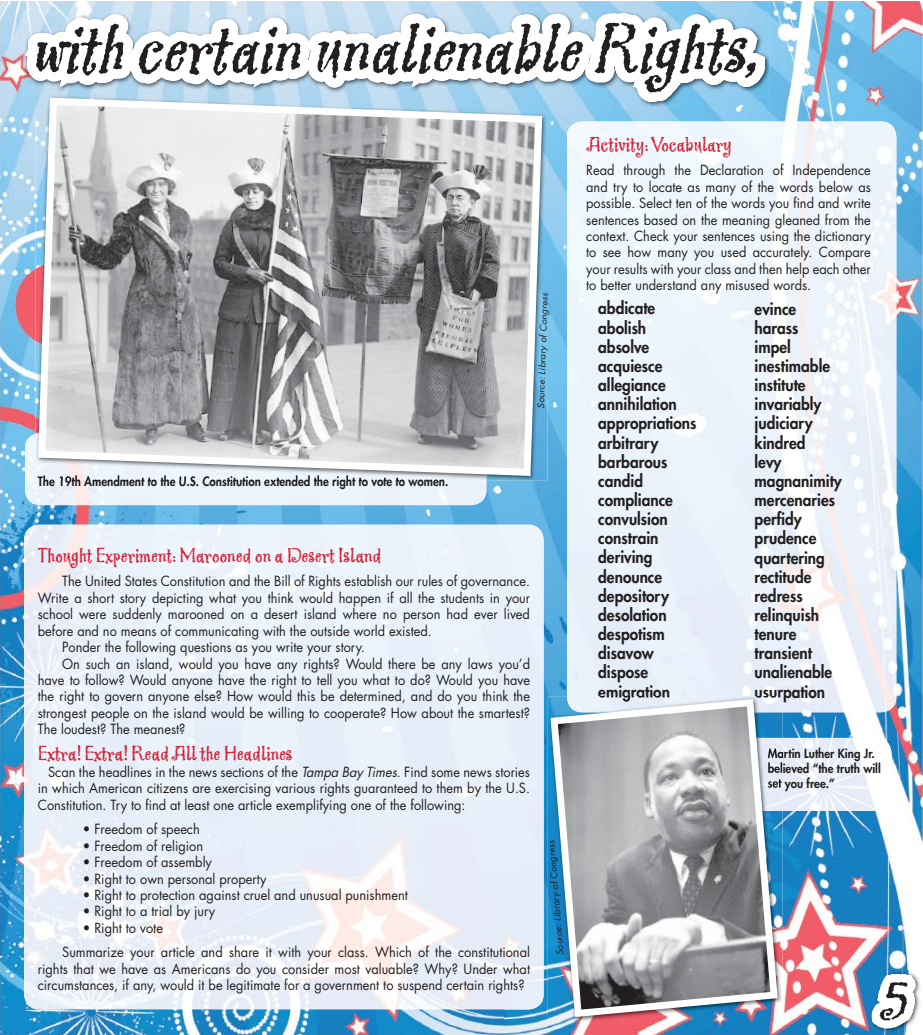
<style>
.page{position:relative;width:923px;height:1035px;background:#fff}
.page>*{position:absolute;margin:0;border:0;box-sizing:border-box;transform-origin:0 0}
.t1{font:italic 73.88px "Greymantle MVB";color:#231f20;scale:.94 1}
.t2{font:italic 54.75px "Greymantle MVB";color:#231f20;scale:.94 1}
.t3{font:21.88px "Greymantle MVB";color:#d22238;scale:.94 1}
.t4{font:800 16.38px/19.1px "Futura";color:#231f20;scale:.94 1}
.t5{font:13.62px/16.4px "Futura";color:#231f20;text-align:justify;scale:.94 1}
.t6{font:800 12.25px/14.8px "Futura";color:#231f20;scale:.94 1}
.t7{font:italic 9px "Futura";color:#231f20;scale:1.07 1}
.s1{font-style:italic}
</style>
<div class="page">
<img style="left:756px;top:1px;width:166px;height:129px">
<img style="left:0;top:1px;width:756px;height:42px">
<img style="left:0;top:43px;width:41px;height:992px">
<img style="left:547px;top:107px;width:209px;height:23px">
<img style="left:881px;top:130px;width:41px;height:600px">
<img style="left:546px;top:130px;width:41px;height:905px">
<img style="left:41px;top:481px;width:505px;height:80px">
<img style="left:504px;top:561px;width:42px;height:474px">
<img style="left:756px;top:712px;width:125px;height:323px">
<img style="left:587px;top:1022px;width:169px;height:13px">
<img style="left:41px;top:1009px;width:463px;height:26px">
<img style="left:567px;top:122px;width:329px;height:590px">
<img style="left:598px;top:685px;width:71px;height:11px">
<img style="left:755px;top:685px;width:69px;height:17px">
<img style="left:24px;top:525px;width:519px;height:484px">
<img style="left:23px;top:11px;width:746px;height:96px">
<svg style="left:25px;top:13px;width:740px;height:89px"></svg>
<img style="left:859px;top:730px;width:63px;height:305px">
<img style="left:25px;top:434px;width:461px;height:71px">
<div style="left:38px;top:481px;width:410px;height:8px;background:#edf4fb"></div>
<img style="left:486px;top:398px;width:61px;height:83px">
<img style="left:35px;top:95px;width:512px;height:12px">
<img style="left:38px;top:476px;width:410px;height:5px">
<svg style="left:38px;top:98px;width:504px;height:378px;background:#aeb0b3"></svg>
<img style="left:782px;top:738px;width:109px;height:73px">
<img style="left:782px;top:748px;width:92px;height:13px">
<img style="left:782px;top:762px;width:98px;height:11px">
<img style="left:782px;top:777px;width:52px;height:14px">
<img style="left:547px;top:696px;width:235px;height:326px">
<img style="left:567px;top:696px;width:215px;height:16px">
<img style="left:598px;top:696px;width:71px;height:3px">
<img style="left:755px;top:696px;width:27px;height:6px">
<img style="left:777px;top:748px;width:5px;height:25px">
<img style="left:777px;top:777px;width:5px;height:14px">
<svg style="left:550px;top:699px;width:227px;height:318px;background:#a2abb3"></svg>
<h1 class="t1" style="left:30px;top:6px;width:795px">withcertainunalienableRig hts,</h1>
<p class="t6" style="left:38px;top:474px;width:438px">The 19th Amendment to the U.S. Constitution extended the right to vote to women.</p>
<p class="t7" style="left:534px;top:408px;width:109px;rotate:-88deg">Source: Library of Congress</p>
<h3 class="t3" style="left:38px;top:542px;width:367px">Thought Experiment: Marooned on a Desert Island</h3>
<p class="t5" style="left:62px;top:573px;width:499px">The United States Constitution and the Bill of Rights establish our rules of governance.</p>
<p class="t5" style="left:38px;top:589px;width:525px">Write a short story depicting what you think would happen if all the students in your</p>
<p class="t5" style="left:38px;top:606px;width:525px">school were suddenly marooned on a desert island where no person had ever lived</p>
<p class="t5" style="left:38px;top:622px;width:420px">before and no means of communicating with the outside world existed.</p>
<p class="t5" style="left:62px;top:639px;width:324px">Ponder the following questions as you write your story.</p>
<p class="t5" style="left:62px;top:655px;width:499px">On such an island, would you have any rights? Would there be any laws you’d</p>
<p class="t5" style="left:38px;top:672px;width:525px">have to follow? Would anyone have the right to tell you what to do? Would you have</p>
<p class="t5" style="left:38px;top:688px;width:525px">the right to govern anyone else? How would this be determined, and do you think the</p>
<p class="t5" style="left:38px;top:704px;width:525px">strongest people on the island would be willing to cooperate? How about the smartest?</p>
<p class="t5" style="left:38px;top:721px;width:159px">The loudest? The meanest?</p>
<h3 class="t3" style="left:38px;top:741px;width:272px">Extra! Extra! Read All the Headlines</h3>
<p class="t5" style="left:38px;top:763px;width:525px;text-indent:10px">Scan the headlines in the news sections of the <span class="s1">Tampa Bay Times</span>. Find some news stories in which American citizens are exercising various rights guaranteed to them by the U.S.<br>Constitution. Try to find at least one article exemplifying one of the following:</p>
<p class="t5" style="left:83px;top:821px;width:126px">• Freedom of speech</p>
<p class="t5" style="left:83px;top:837px;width:129px">• Freedom of religion</p>
<p class="t5" style="left:83px;top:854px;width:139px">• Freedom of assembly</p>
<p class="t5" style="left:83px;top:870px;width:197px">• Right to own personal property</p>
<p class="t5" style="left:83px;top:887px;width:347px">• Right to protection against cruel and unusual punishment</p>
<p class="t5" style="left:83px;top:903px;width:142px">• Right to a trial by jury</p>
<p class="t5" style="left:62px;top:915px;width:499px;line-height:24.6px;text-indent:21px">• Right to vote<br>Summarize your article and share it with your class. Which of the constitutional</p>
<p class="t5" style="left:38px;top:960px;width:525px">rights that we have as Americans do you consider most valuable? Why? Under what circumstances, if any, would it be legitimate for a government to suspend certain rights?</p>
<p class="t7" style="left:554px;top:956px;width:109px;rotate:-95deg">Source: Library of Congress</p>
<h3 class="t3" style="left:586px;top:131px;width:156px">Activity: Vocabulary</h3>
<p class="t5" style="left:586px;top:162px;width:304px">Read through the Declaration of Independence and try to locate as many of the words below as possible. Select ten of the words you find and write sentences based on the meaning gleaned from the context. Check your sentences using the dictionary to see how many you used accurately. Compare your results with your class and then help each other to better understand any misused words.</p>
<p class="t4" style="left:598px;top:299px;width:106px">abdicate abolish absolve acquiesce allegiance annihilation appropriations arbitrary barbarous candid compliance convulsion constrain deriving denounce depository desolation despotism disavow dispose emigration</p>
<p class="t4" style="left:754px;top:299px;width:94px">evince harass<br>impel inestimable institute invariably judiciary kindred<br>levy magnanimity mercenaries perfidy prudence quartering rectitude redress relinquish tenure transient unalienable usurpation</p>
<p class="t6" style="left:767px;top:746px;width:122px">Martin Luther King Jr. believed “the truth will set you free.”</p>
<h2 class="t2" style="left:877px;top:969px;width:48px">5</h2>
</div>
